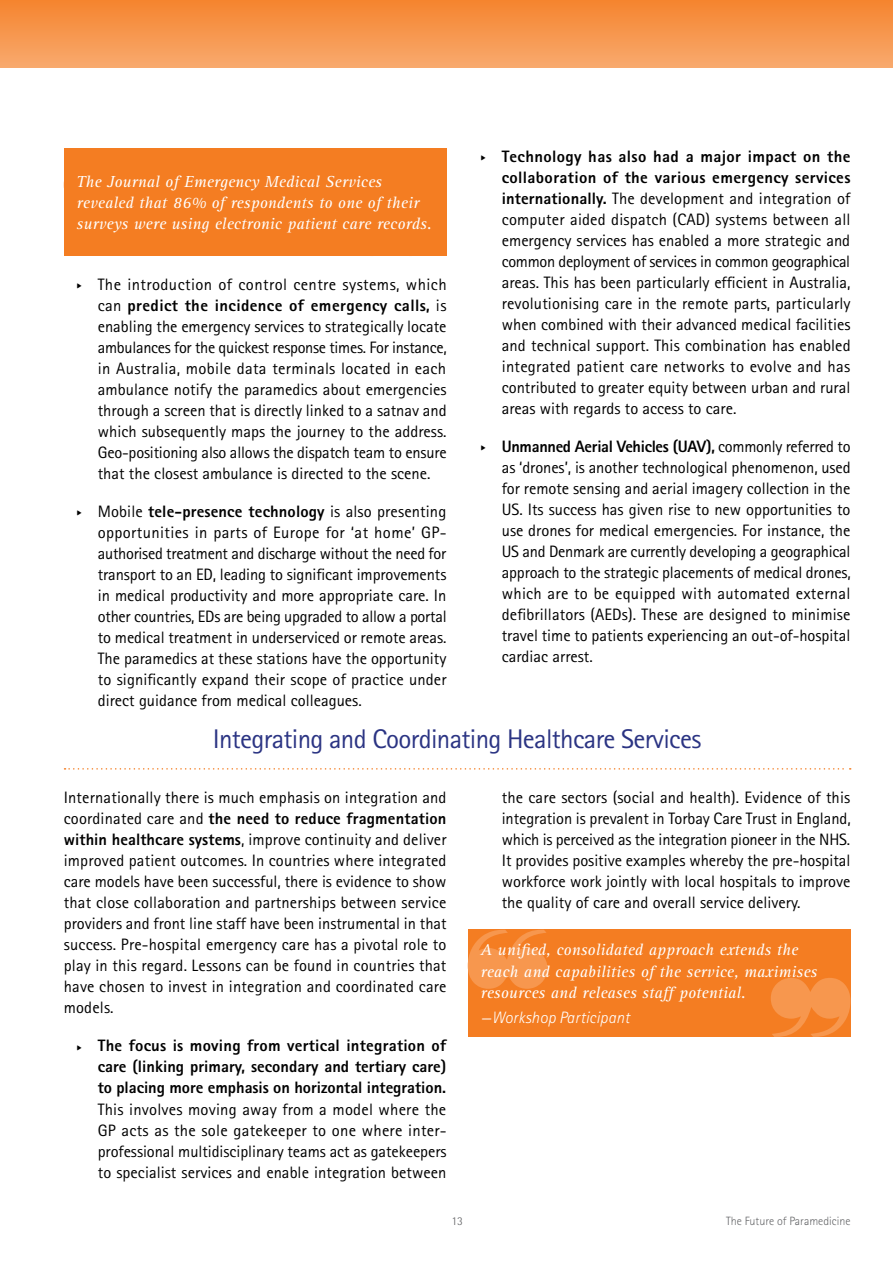
<style>
.page{position:relative;width:893px;height:1263px;background:#fff}
.page>*{position:absolute;margin:0;border:0;box-sizing:border-box;transform-origin:0 0}
.t1{font:27px "Rotis Sans Serif";letter-spacing:-.025em;color:#2b3483}
.t2{font:16.5px/21px "Rotis Sans Serif";color:#000;text-align:justify}
.t3{font:italic 16.5px/21px "Rotis Serif";letter-spacing:.01em;color:#fff}
.t4{font:800 16.5px/21px "Rotis Sans Serif";color:#000;text-align:justify}
.t5{font:italic 300 16.5px "Rotis Sans Serif";letter-spacing:.01em;color:#fff}
.t6{font:300 12px "Rotis Sans Serif";color:#636466}
.t7{font:300 12px "Rotis Semi Sans";color:#636466}
.s1{font-family:"Entypo"}
.s2{font-weight:800}
.s3{font-family:"Entypo";font-weight:400}
</style>
<div class="page">
<svg style="left:65px;top:768px;width:786px;height:2px"></svg>
<div style="left:64px;top:149px;width:382px;height:107px;background:#f47d22"></div>
<div style="left:468px;top:930px;width:382px;height:107px;background:#f47d22"></div>
<svg style="left:468px;top:930px;width:79px;height:59px"></svg>
<svg style="left:771px;top:978px;width:79px;height:59px"></svg>
<div style="left:0;top:0;width:893px;height:68px;background:linear-gradient(to bottom,#f5842e,#f8a96d)"></div>
<p class="t3" style="left:77px;top:171px;width:357px">The Journal of Emergency Medical Services revealed that 86% of respondents to one of their surveys were using electronic patient care records.</p>
<p class="t2" style="left:98px;top:274px;width:350px;text-indent:-21px"><span class="s1">{</span> The introduction of control centre systems, which can <span class="s2">predict the incidence of emergency calls,</span> is enabling the emergency services to strategically locate ambulances for the quickest response times. For instance, in Australia, mobile data terminals located in each ambulance notify the paramedics about emergencies through a screen that is directly linked to a satnav and which subsequently maps the journey to the address.<br>Geo-positioning also allows the dispatch team to ensure that the closest ambulance is directed to the scene.</p>
<p class="t2" style="left:98px;top:501px;width:350px;text-indent:-21px"><span class="s1">{</span> Mobile <span class="s2">tele-presence technology</span> is also presenting opportunities in parts of Europe for ‘at home’ GP&shy;authorised treatment and discharge without the need for transport to an ED, leading to significant improvements in medical productivity and more appropriate care. In other countries, EDs are being upgraded to allow a portal to medical treatment in underserviced or remote areas.<br>The paramedics at these stations have the opportunity to significantly expand their scope of practice under direct guidance from medical colleagues.</p>
<p class="t2" style="left:502px;top:146px;width:350px;text-indent:-21px"><span class="s1">{</span> <span class="s2">Technology has also had a major impact on the collaboration of the various emergency services internationally.</span> The development and integration of computer aided dispatch (CAD) systems between all emergency services has enabled a more strategic and common deployment of services in common geographical areas. This has been particularly efficient in Australia, revolutionising care in the remote parts, particularly when combined with their advanced medical facilities and technical support. This combination has enabled integrated patient care networks to evolve and has contributed to greater equity between urban and rural areas with regards to access to care.</p>
<p class="t2" style="left:502px;top:436px;width:350px;text-indent:-21px"><span class="s1">{</span> <span class="s2">Unmanned Aerial Vehicles (UAV),</span> commonly referred to as ‘drones’, is another technological phenomenon, used for remote sensing and aerial imagery collection in the US. Its success has given rise to new opportunities to use drones for medical emergencies. For instance, the US and Denmark are currently developing a geographical approach to the strategic placements of medical drones, which are to be equipped with automated external defibrillators (AEDs). These are designed to minimise travel time to patients experiencing an out-of-hospital cardiac arrest.</p>
<h1 class="t1" style="left:213px;top:723px;width:490px">Integrating and Coordinating Healthcare Services</h1>
<p class="t2" style="left:64px;top:787px;width:384px">Internationally there is much emphasis on integration and coordinated care and <span class="s2">the need to reduce fragmentation within healthcare systems</span>, improve continuity and deliver improved patient outcomes. In countries where integrated care models have been successful, there is evidence to show that close collaboration and partnerships between service providers and front line staff have been instrumental in that success. Pre-hospital emergency care has a pivotal role to play in this regard. Lessons can be found in countries that have chosen to invest in integration and coordinated care models.</p>
<p class="t4" style="left:98px;top:1035px;width:350px;text-indent:-21px"><span class="s3">{</span> The focus is moving from vertical integration of care (linking primary, secondary and tertiary care) to placing more emphasis on horizontal integration.</p>
<p class="t2" style="left:98px;top:1098px;width:350px">This involves moving away from a model where the GP acts as the sole gatekeeper to one where inter&shy;professional multidisciplinary teams act as gatekeepers to specialist services and enable integration between</p>
<p class="t2" style="left:502px;top:787px;width:350px">the care sectors (social and health). Evidence of this integration is prevalent in Torbay Care Trust in England, which is perceived as the integration pioneer in the NHS.<br>It provides positive examples whereby the pre-hospital workforce work jointly with local hospitals to improve the quality of care and overall service delivery.</p>
<p class="t3" style="left:480px;top:940px;width:338px">A unified, consolidated approach extends the reach and capabilities of the service, maximises resources and releases staff potential.</p>
<p class="t5" style="left:480px;top:1008px;width:151px">—Workshop Participant</p>
<p class="t7" style="left:451px;top:1214px;width:13px">13</p>
<p class="t6" style="left:726px;top:1214px;width:126px">The Future of Paramedicine</p>
</div>
